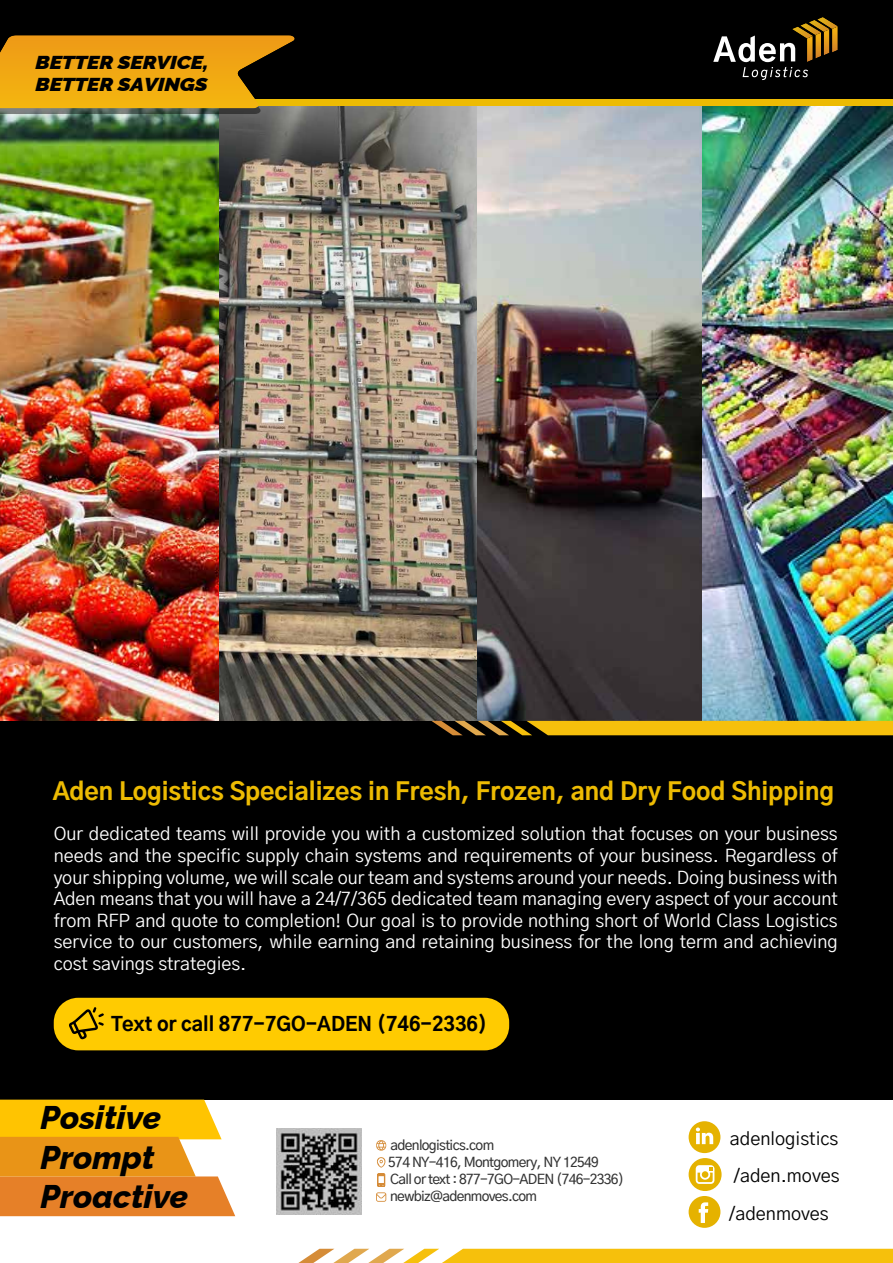
<style>
.page{position:relative;width:893px;height:1263px;background:#fff}
.page>*{position:absolute;margin:0;border:0;box-sizing:border-box;transform-origin:0 0}
.t1{font:italic 100 32.85px/39.3px "Raleway";color:#000}
.t2{font:800 24px "Gothic A1";color:#edbb03}
.t3{font:800 19.35px "Gothic A1";color:#000}
.t4{font:italic 100 18.75px/22.5px "Raleway";letter-spacing:-.01em;color:#000;scale:1.15 1}
.t5{font:18.15px "Gothic A1";color:#030303}
.t6{font:18px/21.6px "Gothic A1";color:#fff;text-align:justify}
.t7{font:500 13.65px/16.5px "Gothic A1";letter-spacing:-.05em;color:#333}
</style>
<div class="page">
<img style="left:219px;top:105px;width:258px;height:616px">
<img style="left:701px;top:105px;width:192px;height:616px">
<img style="left:0;top:124px;width:219px;height:597px">
<img style="left:477px;top:105px;width:224px;height:616px">
<div style="left:0;top:721px;width:893px;height:379px;background:#000"></div>
<div style="left:0;top:0;width:893px;height:102px;background:#000"></div>
<svg style="left:713px;top:17px;width:125px;height:63px"></svg>
<div style="left:0;top:99px;width:893px;height:6px;background:#edbb03"></div>
<svg style="left:431px;top:721px;width:462px;height:14px"></svg>
<img style="left:276px;top:1129px;width:86px;height:85px">
<svg style="left:689px;top:1121px;width:33px;height:107px"></svg>
<svg style="left:376px;top:1140px;width:11px;height:62px"></svg>
<svg style="left:298px;top:1249px;width:595px;height:14px"></svg>
<svg style="left:0;top:1099px;width:235px;height:117px"></svg>
<svg style="left:0;top:35px;width:297px;height:89px"></svg>
<div style="left:54px;top:998px;width:455px;height:52px;background:#ffcb01;border-radius:25px"></div>
<svg style="left:69px;top:1007px;width:35px;height:33px"></svg>
<p class="t4" style="left:36px;top:52px;width:152px">BETTER SERVICE,<br>BETTER SAVINGS</p>
<h2 class="t2" style="left:53px;top:778px;width:783px">Aden Logistics Specializes in Fresh, Frozen, and Dry Food Shipping</h2>
<p class="t6" style="left:54px;top:824px;width:785px">Our dedicated teams will provide you with a customized solution that focuses on your business needs and the specific supply chain systems and requirements of your business. Regardless of your shipping volume, we will scale our team and systems around your needs. Doing business with Aden means that you will have a 24/7/365 dedicated team managing every aspect of your account from RFP and quote to completion! Our goal is to provide nothing short of World Class Logistics service to our customers, while earning and retaining business for the long term and achieving cost savings strategies.</p>
<p class="t3" style="left:111px;top:1013px;width:377px">Text or call 877-7GO-ADEN (746-2336)</p>
<h1 class="t1" style="left:41px;top:1101px;width:149px">Positive<br>Prompt<br>Proactive</h1>
<p class="t7" style="left:388px;top:1138px;width:212px">adenlogistics.com<br>574 NY-416, Montgomery, NY 12549</p>
<p class="t7" style="left:390px;top:1172px;width:235px">Call or text : 877-7GO-ADEN (746-2336) newbiz@adenmoves.com</p>
<p class="t5" style="left:730px;top:1129px;width:110px">adenlogistics</p>
<p class="t5" style="left:734px;top:1167px;width:107px">/aden.moves</p>
<p class="t5" style="left:729px;top:1204px;width:101px">/adenmoves</p>
</div>
